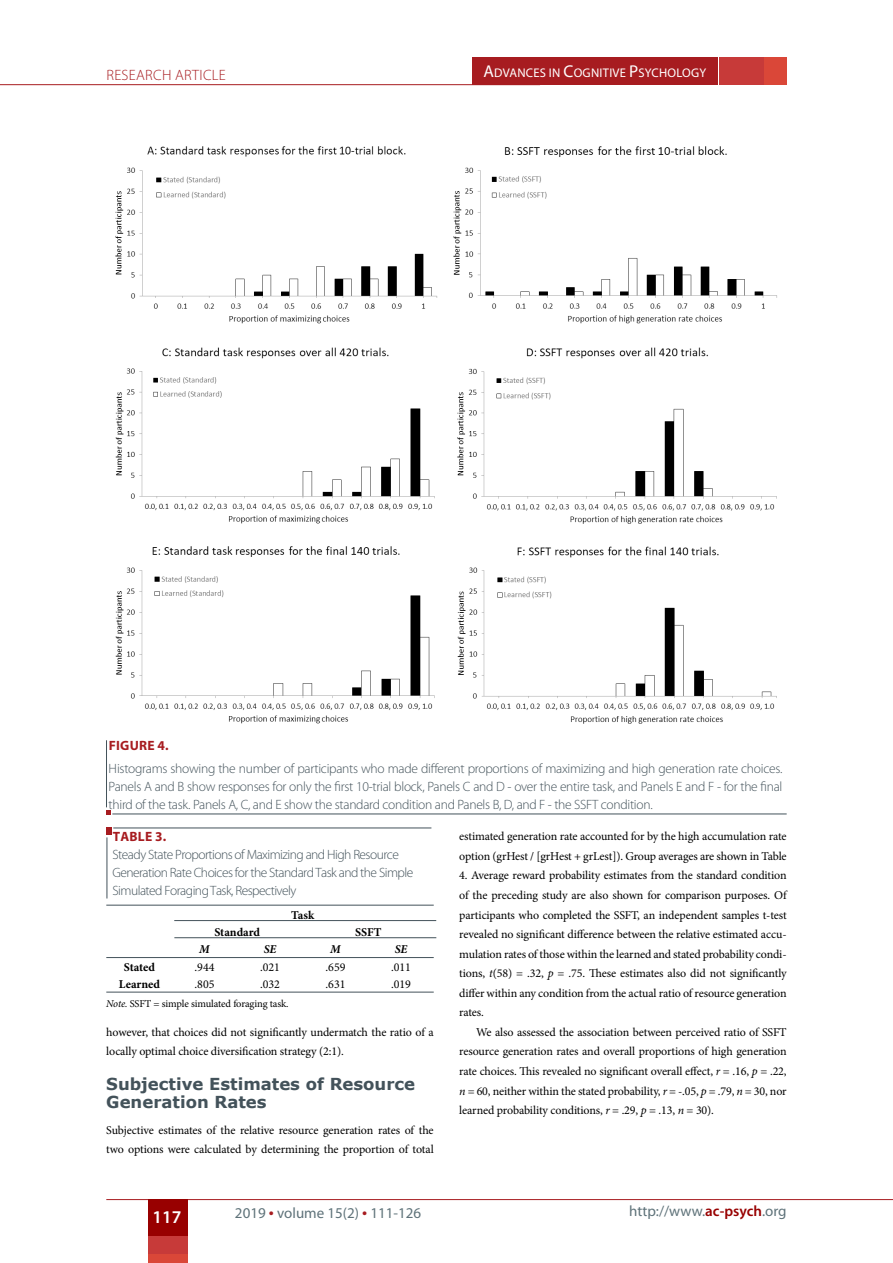
<style>
.page{position:relative;width:893px;height:1263px;background:#fff}
.page>*{position:absolute;margin:0;border:0;box-sizing:border-box;transform-origin:0 0}
.t1{font:600 18px "Myriad Pro";color:#fff}
.t2{font:700 16.5px/18px "Verdana";color:#43525a}
.t3{font:15px "Myriad Pro";color:#5e7279}
.t4{font:300 15px "Myriad Pro";letter-spacing:.02em;color:#a71c20}
.t5{font:300 13.5px/18px "Myriad Pro";letter-spacing:-.04em;color:#43525a;text-align:justify}
.t6{font:700 13.5px "Myriad Pro";letter-spacing:.02em;color:#a71c20}
.t7{font:12.6px "Myriad Pro";letter-spacing:.02em;color:#fff}
.t8{font:12px/19.5px "Minion Pro";letter-spacing:-.01em;color:#000}
.t9{font:700 12px "Minion Pro";color:#000}
.t10{font:italic 700 12px "Minion Pro";color:#000}
.t11{font:10.5px "Minion Pro";letter-spacing:-.01em;color:#000}
.s1{font-size:17.1px}
.s2{font-style:italic}
.s3{font-size:18px;color:#a71c20}
.s4{font-weight:600;color:#980000}
</style>
<div class="page">
<div style="left:472px;top:57px;width:246px;height:28px;background:#a71c20"></div>
<hr style="left:0;top:84px;width:540px;height:1px;background:#a71c20">
<div style="left:719px;top:57px;width:44px;height:28px;background:#c73a39"></div>
<div style="left:764px;top:57px;width:23px;height:28px;background:#da4738"></div>
<hr style="left:106px;top:1199px;width:787px;height:1px;background:#a71c20">
<div style="left:148px;top:1254px;width:39px;height:9px;background:#da4738"></div>
<div style="left:148px;top:1236px;width:39px;height:17px;background:#c73a39"></div>
<div style="left:148px;top:1199px;width:39px;height:36px;background:#980000"></div>
<svg style="left:106px;top:810px;width:5px;height:4px"></svg>
<hr style="left:106px;top:740px;width:1px;height:67px;background:#43525a">
<hr style="left:112px;top:813px;width:675px;height:1px;background:#43525a">
<div style="left:106px;top:827px;width:6px;height:8px;background:#a71c20"></div>
<hr style="left:107px;top:837px;width:1px;height:61px;background:#43525a">
<hr style="left:106px;top:992px;width:328px;height:1px;background:#43525a">
<hr style="left:113px;top:827px;width:318px;height:1px;background:#43525a">
<hr style="left:106px;top:905px;width:328px;height:1px;background:#43525a">
<hr style="left:106px;top:957px;width:328px;height:1px;background:#43525a">
<hr style="left:174px;top:920px;width:262px;height:1px;background:#43525a">
<hr style="left:174px;top:937px;width:262px;height:1px;background:#43525a">
<img style="left:115px;top:146px;width:662px;height:178px">
<img style="left:115px;top:347px;width:320px;height:377px">
<img style="left:457px;top:347px;width:320px;height:377px">
<p class="t4" style="left:106px;top:67px;width:121px">RESEARCH ARTICLE</p>
<p class="t7" style="left:483px;top:65px;width:224px"><span class="s1">A</span>DVANCES IN <span class="s1">C</span>OGNITIVE <span class="s1">P</span>SYCHOLOGY</p>
<p class="t6" style="left:109px;top:737px;width:61px">FIGURE 4.</p>
<p class="t5" style="left:109px;top:759px;width:675px">Histograms showing the number of participants who made different proportions of maximizing and high generation rate choices.<br>Panels A and B show responses for only the first 10-trial block, Panels C and D - over the entire task, and Panels E and F - for the final third of the task. Panels A, C, and E show the standard condition and Panels B, D, and F - the SSFT condition.</p>
<p class="t6" style="left:113px;top:828px;width:55px">TABLE 3.</p>
<p class="t5" style="left:113px;top:846px;width:302px;text-align:left">Steady State Proportions of Maximizing and High Resource<br>Generation Rate Choices for the Standard Task and the Simple<br>Simulated Foraging Task, Respectively</p>
<p class="t9" style="left:291px;top:906px;width:24px">Task</p>
<p class="t9" style="left:214px;top:924px;width:47px">Standard</p>
<p class="t9" style="left:355px;top:924px;width:28px">SSFT</p>
<p class="t10" style="left:199px;top:941px;width:12px">M</p>
<p class="t10" style="left:264px;top:941px;width:14px">SE</p>
<p class="t10" style="left:330px;top:941px;width:12px">M</p>
<p class="t10" style="left:395px;top:941px;width:14px">SE</p>
<p class="t9" style="left:124px;top:958px;width:33px">Stated</p>
<p class="t8" style="left:195px;top:957px;width:22px">.944</p>
<p class="t8" style="left:260px;top:957px;width:22px">.021</p>
<p class="t8" style="left:325px;top:957px;width:22px">.659</p>
<p class="t8" style="left:391px;top:957px;width:22px">.011</p>
<p class="t9" style="left:119px;top:975px;width:43px">Learned</p>
<p class="t8" style="left:195px;top:974px;width:22px">.805</p>
<p class="t8" style="left:260px;top:974px;width:22px">.032</p>
<p class="t8" style="left:325px;top:974px;width:22px">.631</p>
<p class="t8" style="left:391px;top:974px;width:22px">.019</p>
<p class="t11" style="left:106px;top:996px;width:184px"><span class="s2">Note.</span> SSFT = simple simulated foraging task.</p>
<p class="t8" style="left:106px;top:1022px;width:329px">however, that choices did not significantly undermatch the ratio of a locally optimal choice diversification strategy (2:1).</p>
<h2 class="t2" style="left:106px;top:1075px;width:310px">Subjective Estimates of Resource<br>Generation Rates</h2>
<p class="t8" style="left:106px;top:1120px;width:329px">Subjective estimates of the relative resource generation rates of the two options were calculated by determining the proportion of total</p>
<p class="t8" style="left:459px;top:827px;width:329px">estimated generation rate accounted for by the high accumulation rate option (grHest / [grHest + grLest]). Group averages are shown in Table</p>
<p class="t8" style="left:459px;top:866px;width:329px;text-align:justify">4. Average reward probability estimates from the standard condition of the preceding study are also shown for comparison purposes. Of participants who completed the SSFT, an independent samples t-test revealed no significant difference between the relative estimated accu&shy;mulation rates of those within the learned and stated probability condi&shy;tions, <span class="s2">t</span>(58) = .32, <span class="s2">p</span> = .75. These estimates also did not significantly differ within any condition from the actual ratio of resource generation rates.</p>
<p class="t8" style="left:459px;top:1022px;width:329px;text-align:justify;text-indent:17px">We also assessed the association between perceived ratio of SSFT resource generation rates and overall proportions of high generation rate choices. This revealed no significant overall effect, <span class="s2">r</span> = .16, <span class="s2">p</span> = .22, <span class="s2">n</span> = 60, neither within the stated probability, <span class="s2">r</span> = -.05, <span class="s2">p</span> = .79, <span class="s2">n</span> = 30, nor learned probability conditions, <span class="s2">r</span> = .29, <span class="s2">p</span> = .13, <span class="s2">n</span> = 30).</p>
<h1 class="t1" style="left:152px;top:1205px;width:30px">117</h1>
<p class="t3" style="left:235px;top:1204px;width:188px">2019 <span class="s3">•</span> volume 15(2) <span class="s3">•</span> 111-126</p>
<p class="t3" style="left:629px;top:1202px;width:159px">http://www.<span class="s4">ac-psych</span>.org</p>
</div>
